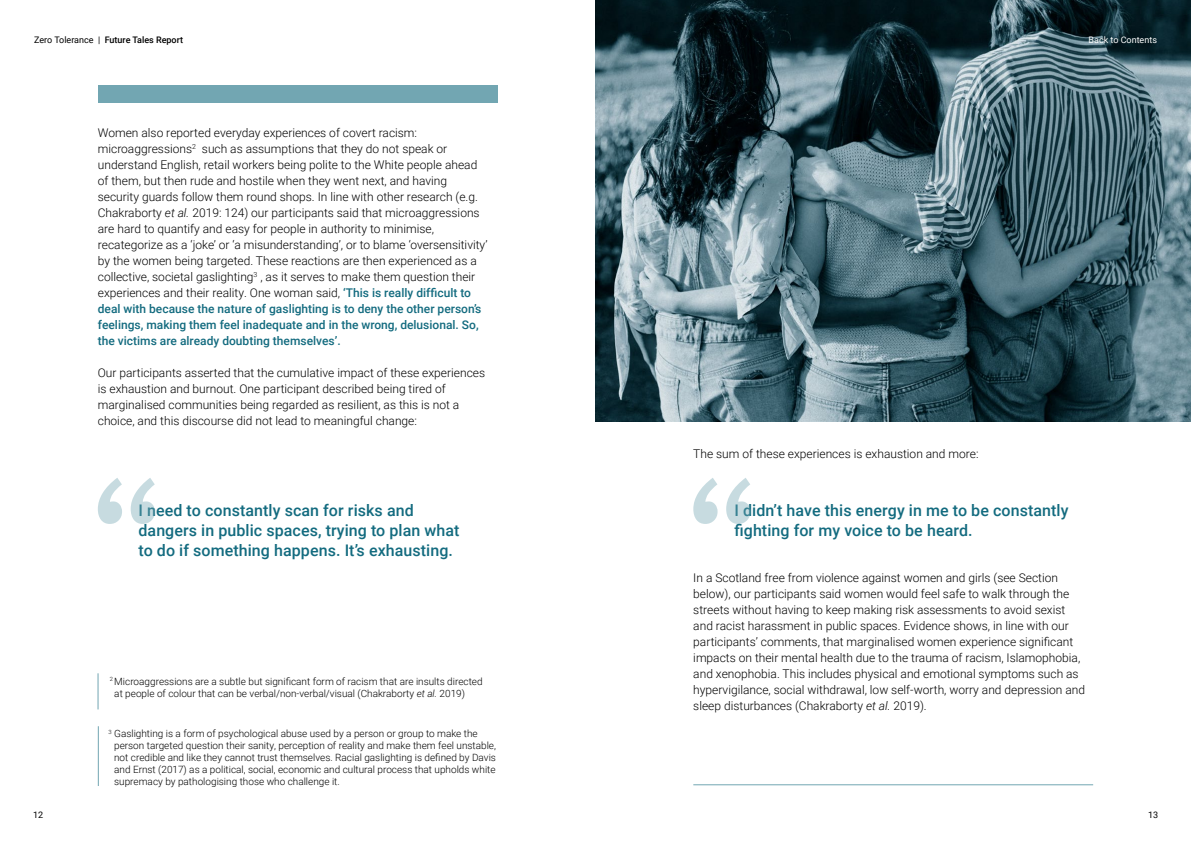
<style>
.page{position:relative;width:1191px;height:842px;background:#fff}
.page>*{position:absolute;margin:0;border:0;box-sizing:border-box;transform-origin:0 0}
.t1{font:500 16px/20px "Roboto";letter-spacing:.005em;color:#136b7f}
.t2{font:300 12px/16px "Roboto";color:#000}
.t3{font:300 10px/12px "Roboto";color:#000}
.t4{font:500 9px "Roboto";color:#000}
.t5{font:9px "Roboto";color:#fff}
.t6{font:9px "Roboto";color:#000}
.s1{font-weight:400}
.s2{font-style:italic}
.s3{font-weight:500;color:#136b7f}
</style>
<div class="page">
<img style="left:595px;top:0;width:596px;height:421px">
<hr style="left:98px;top:726px;width:1px;height:60px;background:#72a6b2">
<hr style="left:98px;top:673px;width:1px;height:36px;background:#72a6b2">
<svg style="left:98px;top:478px;width:57px;height:46px"></svg>
<svg style="left:693px;top:478px;width:57px;height:46px"></svg>
<div style="left:98px;top:85px;width:399px;height:17px;background:#72a6b2"></div>
<hr style="left:693px;top:784px;width:400px;height:1px;background:#72a6b2">
<p class="t4" style="left:34px;top:34px;width:151px"><span class="s1">Zero Tolerance |</span> Future Tales Report</p>
<p class="t2" style="left:98px;top:125px;width:391px">Women also reported everyday experiences of covert racism: microaggressions<sup>2</sup> such as assumptions that they do not speak or understand English, retail workers being polite to the White people ahead of them, but then rude and hostile when they went next, and having security guards follow them round shops. In line with other research (e.g.<br>Chakraborty <span class="s2">et al.</span> 2019: 124) our participants said that microaggressions are hard to quantify and easy for people in authority to minimise, recategorize as a ‘joke’ or ‘a misunderstanding’, or to blame ‘oversensitivity’ by the women being targeted. These reactions are then experienced as a collective, societal gaslighting<sup>3</sup> , as it serves to make them question their experiences and their reality. One woman said, <span class="s3">‘This is really difficult to deal with because the nature of gaslighting is to deny the other person’s feelings, making them feel inadequate and in the wrong, delusional. So, the victims are already doubting themselves’.</span></p>
<p class="t2" style="left:98px;top:365px;width:389px">Our participants asserted that the cumulative impact of these experiences is exhaustion and burnout. One participant described being tired of marginalised communities being regarded as resilient, as this is not a choice, and this discourse did not lead to meaningful change:</p>
<p class="t5" style="left:1088px;top:33px;width:70px">Back to Contents</p>
<p class="t2" style="left:693px;top:445px;width:287px">The sum of these experiences is exhaustion and more:</p>
<p class="t6" style="left:33px;top:808px;width:12px">12</p>
<h1 class="t1" style="left:138px;top:500px;width:322px">I need to constantly scan for risks and dangers in public spaces, trying to plan what to do if something happens. It’s exhausting.</h1>
<h1 class="t1" style="left:734px;top:500px;width:336px">I didn’t have this energy in me to be constantly fighting for my voice to be heard.</h1>
<p class="t2" style="left:693px;top:570px;width:393px">In a Scotland free from violence against women and girls (see Section below), our participants said women would feel safe to walk through the streets without having to keep making risk assessments to avoid sexist and racist harassment in public spaces. Evidence shows, in line with our participants’ comments, that marginalised women experience significant impacts on their mental health due to the trauma of racism, Islamophobia, and xenophobia. This includes physical and emotional symptoms such as hypervigilance, social withdrawal, low self-worth, worry and depression and sleep disturbances (Chakraborty <span class="s2">et al.</span> 2019).</p>
<p class="t3" style="left:114px;top:674px;width:370px;text-indent:-5px"><sup>2</sup> Microaggressions are a subtle but significant form of racism that are insults directed at people of colour that can be verbal/non-verbal/visual (Chakraborty <span class="s2">et al.</span> 2019)</p>
<p class="t3" style="left:114px;top:727px;width:383px;text-indent:-6px"><sup>3</sup> Gaslighting is a form of psychological abuse used by a person or group to make the person targeted question their sanity, perception of reality and make them feel unstable, not credible and like they cannot trust themselves. Racial gaslighting is defined by Davis and Ernst (2017) as a political, social, economic and cultural process that upholds white supremacy by pathologising those who challenge it.</p>
<p class="t6" style="left:1148px;top:808px;width:12px">13</p>
</div>
